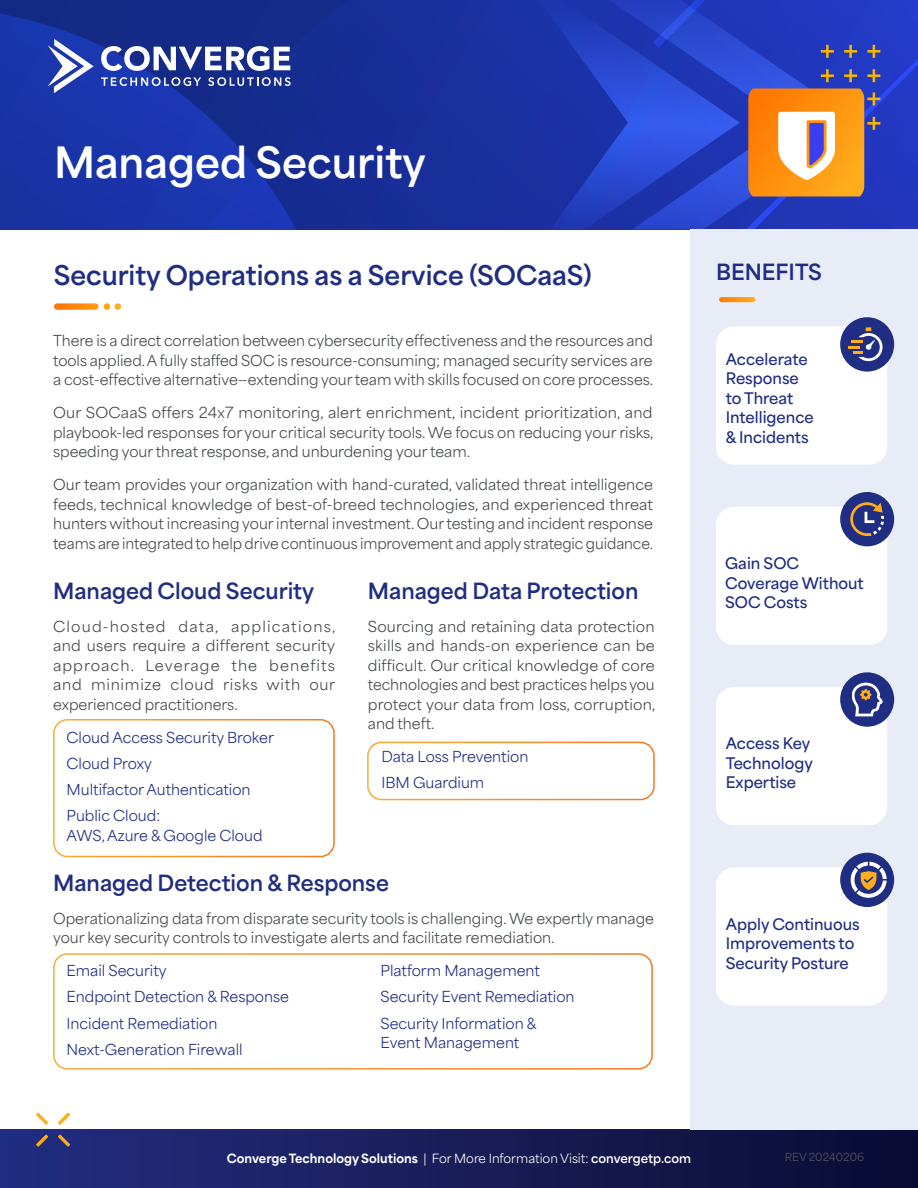
<style>
.page{position:relative;width:918px;height:1188px;background:#fff}
.page>*{position:absolute;margin:0;border:0;box-sizing:border-box;transform-origin:0 0}
.t1{font:700 40.5px "Area Normal";color:#fff}
.Heading{font:700 25.5px "Area Normal";color:#1f2d82}
.Paragraph{font:700 21px "Area Normal";color:#1f2d82}
.Body_Text{font:700 21px "Area Normal";color:#1f2d82}
.SIDEBAR_Body_Text{font:600 15px/19.5px "Area Normal";color:#1f2d82}
.Paragraph-2{font:14.25px/19.5px "Area Normal";color:#44484a;text-align:justify}
.Services_Text_No_Bullets_split{font:14.25px/19.5px "Area Normal";color:#1f2d82}
.Services_Text_No_Bullets{font:14.25px/19.5px "Area Normal";color:#1f2d82}
.t2{font:800 12px "Area Normal";color:#fff}
.Footer_REV_Text{font:10.5px "Area Normal";color:#57585a}
.s1{font-weight:400}
.s2{font-weight:700}
</style>
<div class="page">
<div style="left:0;top:1130px;width:918px;height:58px;background:linear-gradient(to right,#232e80,#0c0c33)"></div>
<svg style="left:0;top:0;width:12px;height:230px;background:#1733a2"></svg>
<svg style="left:12px;top:0;width:492px;height:230px;background:#172f9c"></svg>
<svg style="left:504px;top:0;width:414px;height:230px;background:#1f35b3"></svg>
<div style="left:690px;top:230px;width:228px;height:900px;background:#e7ecf7"></div>
<svg style="left:740px;top:58px;width:118px;height:172px;background:#2840c2"></svg>
<svg style="left:529px;top:0;width:211px;height:230px;background:#233ebe"></svg>
<svg style="left:48px;top:39px;width:46px;height:54px"></svg>
<svg style="left:101px;top:77px;width:100px;height:9px"></svg>
<svg style="left:208px;top:77px;width:83px;height:9px"></svg>
<svg style="left:101px;top:46px;width:189px;height:25px"></svg>
<svg style="left:54px;top:303px;width:45px;height:7px"></svg>
<svg style="left:104px;top:303px;width:17px;height:7px"></svg>
<svg style="left:867px;top:69px;width:13px;height:13px"></svg>
<svg style="left:844px;top:69px;width:13px;height:13px"></svg>
<svg style="left:821px;top:69px;width:13px;height:13px"></svg>
<svg style="left:653px;top:0;width:265px;height:58px;background:#253dc2"></svg>
<svg style="left:36px;top:1113px;width:13px;height:12px"></svg>
<svg style="left:57px;top:1134px;width:13px;height:13px"></svg>
<svg style="left:58px;top:1113px;width:12px;height:12px"></svg>
<svg style="left:36px;top:1134px;width:13px;height:13px"></svg>
<div style="left:716px;top:687px;width:171px;height:138px;background:#fff;border-radius:18px"></div>
<div style="left:716px;top:867px;width:171px;height:139px;background:#fff;border-radius:18px"></div>
<div style="left:840px;top:853px;width:54px;height:54px;background:#1f2d82;border-radius:50%"></div>
<svg style="left:851px;top:862px;width:35px;height:36px"></svg>
<div style="left:716px;top:507px;width:171px;height:138px;background:#fff;border-radius:18px"></div>
<div style="left:840px;top:672px;width:54px;height:55px;background:#1f2d82;border-radius:50%"></div>
<svg style="left:852px;top:683px;width:30px;height:33px"></svg>
<div style="left:716px;top:326px;width:171px;height:139px;background:#fff;border-radius:18px"></div>
<svg style="left:748px;top:88px;width:132px;height:108px"></svg>
<div style="left:840px;top:492px;width:54px;height:54px;background:#1f2d82;border-radius:50%"></div>
<svg style="left:850px;top:502px;width:34px;height:34px"></svg>
<div style="left:840px;top:317px;width:54px;height:55px;background:#1f2d82;border-radius:50%"></div>
<svg style="left:849px;top:327px;width:34px;height:34px"></svg>
<div style="left:53px;top:719px;width:282px;height:138px;border:2px solid #fff;border-radius:14px"></div>
<div style="left:53px;top:953px;width:600px;height:117px;border:2px solid #fff;border-radius:14px"></div>
<div style="left:367px;top:742px;width:288px;height:58px;border:2px solid #fff;border-radius:13px"></div>
<svg style="left:719px;top:297px;width:36px;height:5px"></svg>
<p class="t1" style="left:54px;top:126px;width:373px">Managed Security</p>
<p class="Heading" style="left:54px;top:252px;width:540px">Security Operations as a Service (SOCaaS)</p>
<p class="Body_Text" style="left:716px;top:253px;width:107px">BENEFITS</p>
<p class="Paragraph-2" style="left:53px;top:329px;width:602px">There is a direct correlation between cybersecurity effectiveness and the resources and tools applied. A fully staffed SOC is resource-consuming; managed security services are a cost-effective alternative—extending your team with skills focused on core processes.</p>
<p class="Paragraph-2" style="left:53px;top:401px;width:602px">Our SOCaaS offers 24x7 monitoring, alert enrichment, incident prioritization, and playbook-led responses for your critical security tools. We focus on reducing your risks, speeding your threat response, and unburdening your team.</p>
<p class="Paragraph-2" style="left:53px;top:473px;width:601px">Our team provides your organization with hand-curated, validated threat intelligence feeds, technical knowledge of best-of-breed technologies, and experienced threat hunters without increasing your internal investment. Our testing and incident response teams are integrated to help drive continuous improvement and apply strategic guidance.</p>
<p class="Paragraph" style="left:53px;top:572px;width:263px">Managed Cloud Security</p>
<p class="Paragraph-2" style="left:53px;top:615px;width:284px">Cloud-hosted data, applications, and users require a different security approach. Leverage the benefits and minimize cloud risks with our experienced practitioners.</p>
<p class="Services_Text_No_Bullets" style="left:67px;top:726px;width:209px">Cloud Access Security Broker</p>
<p class="Services_Text_No_Bullets" style="left:67px;top:752px;width:87px">Cloud Proxy</p>
<p class="Services_Text_No_Bullets" style="left:67px;top:778px;width:186px">Multifactor Authentication</p>
<p class="Services_Text_No_Bullets" style="left:67px;top:804px;width:198px">Public Cloud:<br>AWS, Azure &amp; Google Cloud</p>
<p class="Paragraph" style="left:368px;top:572px;width:272px">Managed Data Protection</p>
<p class="Paragraph-2" style="left:368px;top:615px;width:289px">Sourcing and retaining data protection skills and hands-on experience can be difficult. Our critical knowledge of core technologies and best practices helps you protect your data from loss, corruption, and theft.</p>
<p class="Services_Text_No_Bullets" style="left:381px;top:745px;width:149px">Data Loss Prevention</p>
<p class="Services_Text_No_Bullets" style="left:381px;top:771px;width:104px">IBM Guardium</p>
<p class="Paragraph" style="left:53px;top:864px;width:337px">Managed Detection &amp; Response</p>
<p class="Paragraph-2" style="left:53px;top:907px;width:603px">Operationalizing data from disparate security tools is challenging. We expertly manage your key security controls to investigate alerts and facilitate remediation.</p>
<p class="Services_Text_No_Bullets_split" style="left:67px;top:959px;width:102px">Email Security</p>
<p class="Services_Text_No_Bullets_split" style="left:67px;top:985px;width:224px">Endpoint Detection &amp; Response</p>
<p class="Services_Text_No_Bullets_split" style="left:67px;top:1012px;width:152px">Incident Remediation</p>
<p class="Services_Text_No_Bullets_split" style="left:67px;top:1038px;width:178px">Next-Generation Firewall</p>
<p class="Services_Text_No_Bullets_split" style="left:381px;top:959px;width:161px">Platform Management</p>
<p class="Services_Text_No_Bullets_split" style="left:381px;top:985px;width:196px">Security Event Remediation</p>
<p class="Services_Text_No_Bullets_split" style="left:381px;top:1012px;width:158px">Security Information &amp;<br>Event Management</p>
<p class="SIDEBAR_Body_Text" style="left:726px;top:348px;width:90px">Accelerate<br>Response to Threat<br>Intelligence &amp; Incidents</p>
<p class="SIDEBAR_Body_Text" style="left:725px;top:552px;width:140px">Gain SOC<br>Coverage Without<br>SOC Costs</p>
<p class="SIDEBAR_Body_Text" style="left:726px;top:732px;width:89px">Access Key<br>Technology<br>Expertise</p>
<p class="SIDEBAR_Body_Text" style="left:726px;top:913px;width:135px">Apply Continuous<br>Improvements to<br>Security Posture</p>
<p class="t2" style="left:227px;top:1147px;width:466px">Converge Technology Solutions <span class="s1">| For More Information Visit:</span> <span class="s2">convergetp.com</span></p>
<p class="Footer_REV_Text" style="left:785px;top:1148px;width:81px">REV 20240206</p>
</div>
